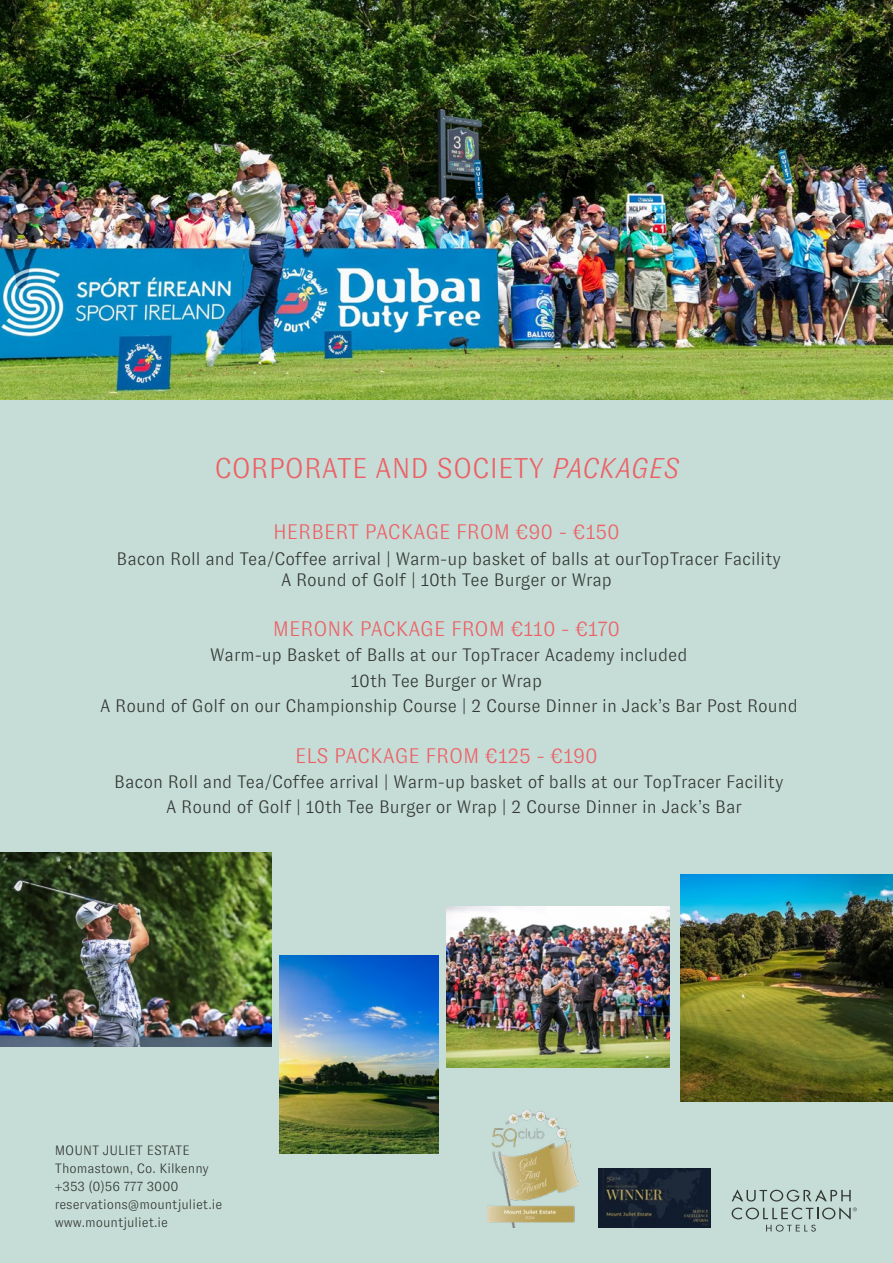
<style>
.page{position:relative;width:893px;height:1263px;background:#c6ddd7}
.page>*{position:absolute;margin:0;border:0;box-sizing:border-box;transform-origin:0 0}
.t1{font:300 28.5px "GT Zirkon";color:#ec6166}
.t2{font:300 21px "GT Zirkon";color:#ec6166}
.t3{font:300 18px/25.3px "GT Zirkon";color:#323530;text-align:center}
.t4{font:300 13.5px/18px "GT Zirkon";color:#323530}
.s1{font-style:italic}
</style>
<div class="page">
<img style="left:0;top:853px;width:271px;height:193px">
<img style="left:280px;top:955px;width:158px;height:198px">
<img style="left:447px;top:906px;width:222px;height:161px">
<img style="left:681px;top:874px;width:212px;height:227px">
<svg style="left:732px;top:1189px;width:119px;height:12px"></svg>
<svg style="left:732px;top:1207px;width:125px;height:24px"></svg>
<img style="left:0;top:0;width:893px;height:400px">
<img style="left:598px;top:1168px;width:113px;height:59px">
<img style="left:487px;top:1111px;width:91px;height:116px">
<h1 class="t1" style="left:214px;top:453px;width:467px">CORPORATE AND SOCIETY <span class="s1">PACKAGES</span></h1>
<p class="t2" style="left:273px;top:521px;width:348px">HERBERT PACKAGE FROM €90 - €150</p>
<p class="t3" style="left:117px;top:548px;width:666px;line-height:21px">Bacon Roll and Tea/Coffee arrival | Warm-up basket of balls at ourTopTracer Facility<br>A Round of Golf | 10th Tee Burger or Wrap</p>
<p class="t2" style="left:273px;top:618px;width:349px">MERONK PACKAGE FROM €110 - €170</p>
<p class="t3" style="left:100px;top:643px;width:699px">Warm-up Basket of Balls at our TopTracer Academy included<br>10th Tee Burger or Wrap<br>A Round of Golf on our Championship Course | 2 Course Dinner in Jack’s Bar Post Round</p>
<p class="t2" style="left:295px;top:744px;width:304px">ELS PACKAGE FROM €125 - €190</p>
<p class="t3" style="left:114px;top:769px;width:671px">Bacon Roll and Tea/Coffee arrival | Warm-up basket of balls at our TopTracer Facility<br>A Round of Golf | 10th Tee Burger or Wrap | 2 Course Dinner in Jack’s Bar</p>
<p class="t4" style="left:55px;top:1141px;width:169px">MOUNT JULIET ESTATE<br>Thomastown, Co. Kilkenny +353 (0)56 777 3000 reservations@mountjuliet.ie www.mountjuliet.ie</p>
</div>
